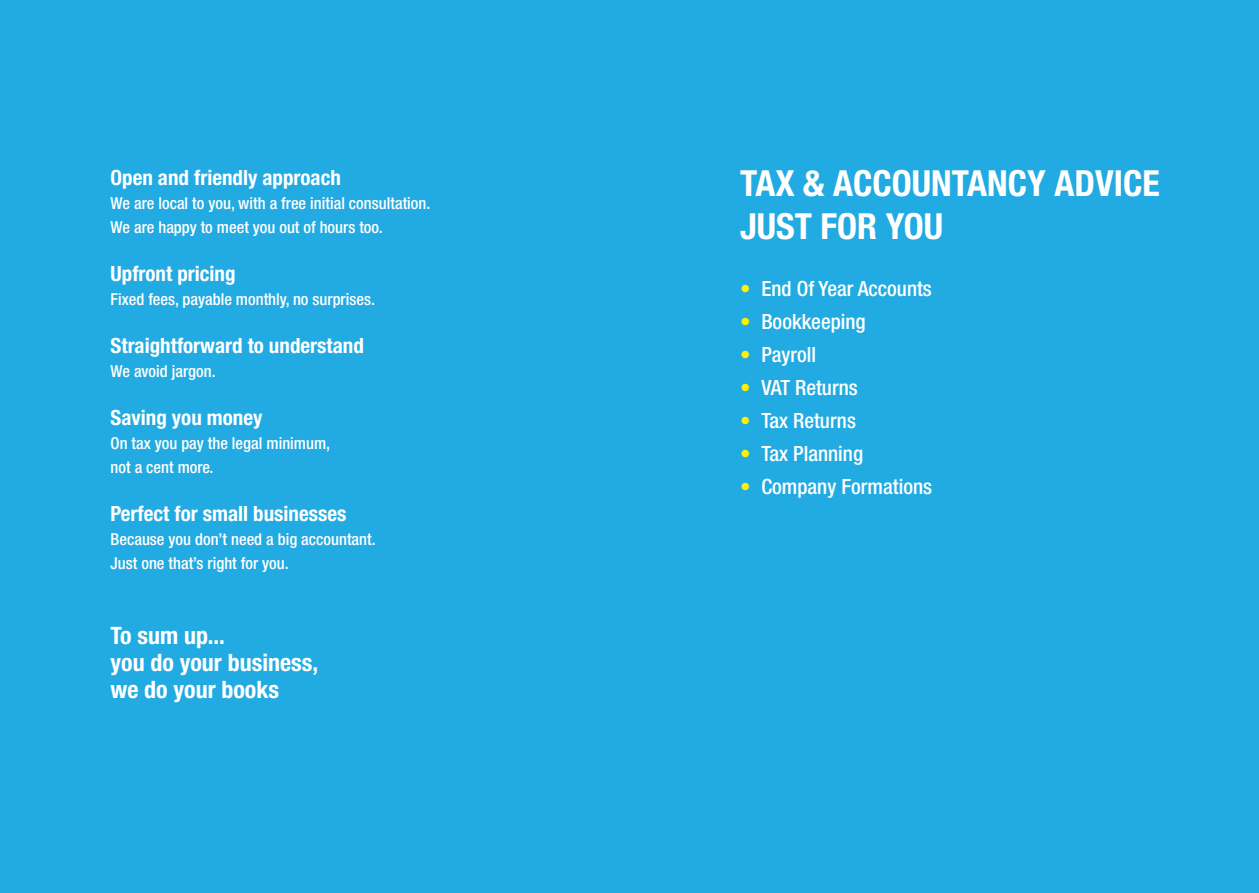
<style>
.page{position:relative;width:1259px;height:893px;background:#22abe2}
.page>*{position:absolute;margin:0;border:0;box-sizing:border-box;transform-origin:0 0}
.t1{font:700 condensed 36px/43.2px "Helvetica Neue";color:#fff}
.t2{font:700 condensed 24px/27px "Helvetica Neue";color:#fff}
.t3{font:700 condensed 21px "Helvetica Neue";color:#fff}
.t4{font:500 condensed 21px "Helvetica Neue";color:#fff}
.t5{font:500 condensed 16.5px/24px "Helvetica Neue";color:#fff}
.s1{color:#fff101}
</style>
<div class="page">
<p class="t3" style="left:111px;top:170px;width:232px">Open and friendly approach</p>
<p class="t5" style="left:111px;top:193px;width:321px">We are local to you, with a free initial consultation.<br>We are happy to meet you out of hours too.</p>
<p class="t3" style="left:111px;top:266px;width:127px">Upfront pricing</p>
<p class="t5" style="left:111px;top:289px;width:266px">Fixed fees, payable monthly, no surprises.</p>
<p class="t3" style="left:111px;top:338px;width:255px">Straightforward to understand</p>
<p class="t5" style="left:111px;top:361px;width:107px">We avoid jargon.</p>
<p class="t3" style="left:111px;top:410px;width:153px">Saving you money</p>
<p class="t5" style="left:111px;top:433px;width:221px">On tax you pay the legal minimum, not a cent more.</p>
<p class="t3" style="left:111px;top:506px;width:237px">Perfect for small businesses</p>
<p class="t5" style="left:111px;top:529px;width:267px">Because you don’t need a big accountant.<br>Just one that’s right for you.</p>
<h2 class="t2" style="left:111px;top:624px;width:209px">To sum up...<br>you do your business, we do your books</h2>
<h1 class="t1" style="left:740px;top:164px;width:421px">TAX &amp; ACCOUNTANCY ADVICE<br>JUST FOR YOU</h1>
<p class="t4" style="left:740px;top:281px;width:193px"><span class="s1">•</span> End Of Year Accounts</p>
<p class="t4" style="left:740px;top:314px;width:127px"><span class="s1">•</span> Bookkeeping</p>
<p class="t4" style="left:740px;top:347px;width:78px"><span class="s1">•</span> Payroll</p>
<p class="t4" style="left:740px;top:380px;width:119px"><span class="s1">•</span> VAT Returns</p>
<p class="t4" style="left:740px;top:413px;width:117px"><span class="s1">•</span> Tax Returns</p>
<p class="t4" style="left:740px;top:446px;width:124px"><span class="s1">•</span> Tax Planning</p>
<p class="t4" style="left:740px;top:479px;width:193px"><span class="s1">•</span> Company Formations</p>
</div>
